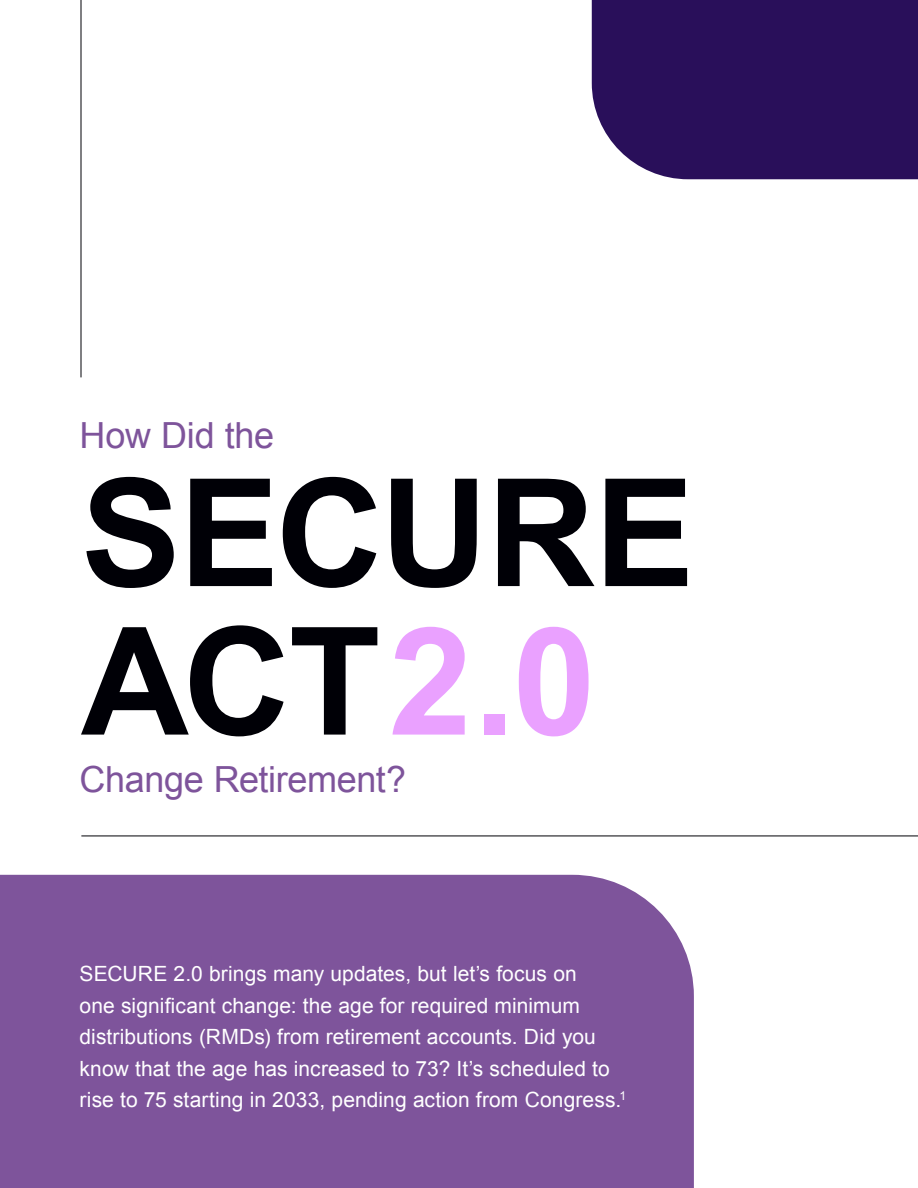
<style>
.page{position:relative;width:918px;height:1188px;background:#fff}
.page>*{position:absolute;margin:0;border:0;box-sizing:border-box;transform-origin:0 0}
.Magazine_Title{font:700 150px/148.5px "Arial";letter-spacing:-.015em;color:#000006}
.Cover_Big_Header{font:36px "Arial";letter-spacing:-.01em;color:#7e549b}
.Body_Text{font:21px/31.5px "Arial";letter-spacing:.005em;color:#fff}
.s1{color:#eaa1ff}
</style>
<div class="page">
<div style="left:0;top:875px;width:694px;height:313px;background:#7e549b"></div>
<div style="left:592px;top:0;width:326px;height:179px;background:#290f5a"></div>
<hr style="left:81px;top:0;width:1px;height:377px;background:#000006">
<hr style="left:81px;top:836px;width:837px;height:1px;background:#000006">
<p class="Cover_Big_Header" style="left:80px;top:412px;width:196px">How Did the</p>
<p class="Magazine_Title" style="left:81px;top:464px;width:615px">SECURE<br>ACT<span class="s1">2.0</span></p>
<p class="Cover_Big_Header" style="left:80px;top:756px;width:328px">Change Retirement?</p>
<p class="Body_Text" style="left:80px;top:958px;width:548px">SECURE 2.0 brings many updates, but let’s focus on<br>one significant change: the age for required minimum distributions (RMDs) from retirement accounts. Did you know that the age has increased to 73? It’s scheduled to rise to 75 starting in 2033, pending action from Congress.<sup>1</sup></p>
</div>
